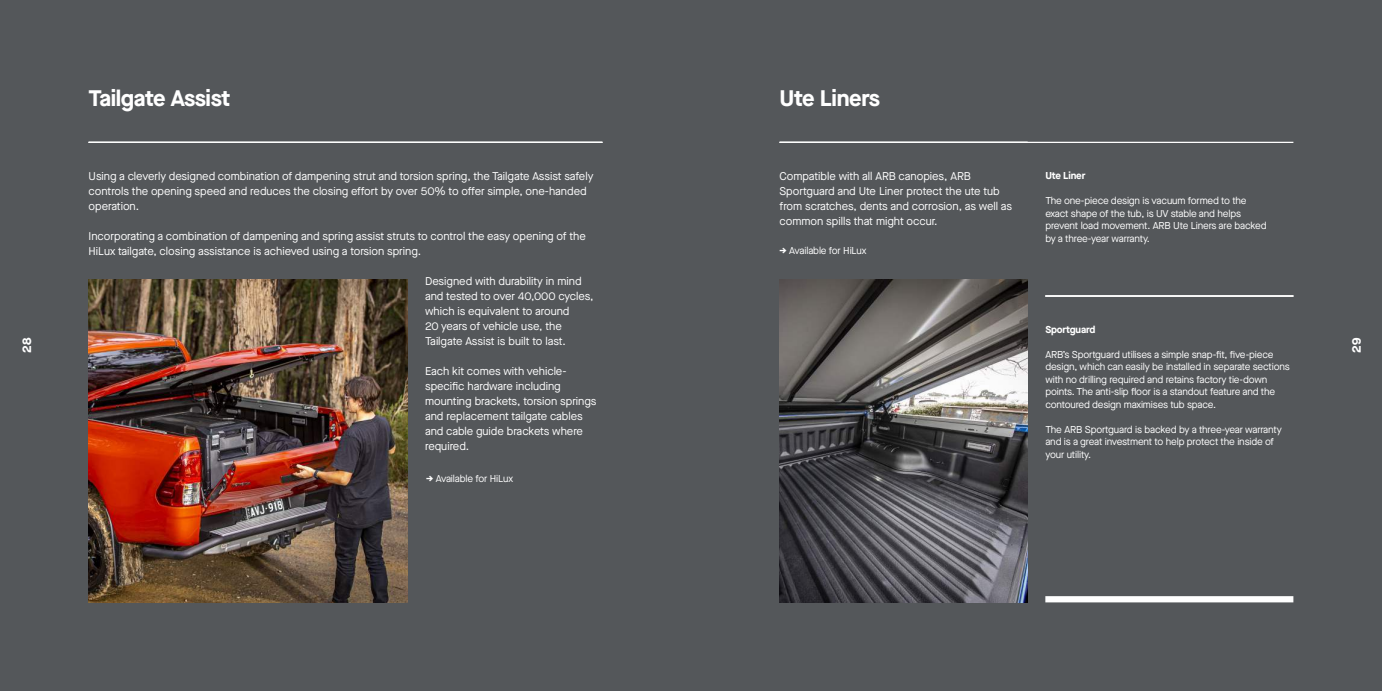
<style>
.page{position:relative;width:1382px;height:691px;background:#fff}
.page>*{position:absolute;margin:0;border:0;box-sizing:border-box;transform-origin:0 0}
.t1{font:700 22.5px "Maison Neue";letter-spacing:-.015em;color:#fff}
.t2{font:700 12.5px "Maison Neue";color:#fff}
.t3{font:11.25px/15px "Maison Neue";letter-spacing:-.005em;color:#fff}
.t4{font:10px/12.5px "Maison Neue";letter-spacing:-.015em;color:#fff}
.t5{font:700 10px "Maison Neue";letter-spacing:-.015em;color:#fff}
.s1{font-weight:700}
</style>
<div class="page">
<div style="left:0;top:0;width:691px;height:691px;background:#54575a"></div>
<hr style="left:89px;top:142px;width:513px;height:1px;background:#fff">
<img style="left:89px;top:279px;width:318px;height:324px">
<div style="left:691px;top:0;width:691px;height:691px;background:#54575a"></div>
<img style="left:780px;top:279px;width:248px;height:323px">
<hr style="left:780px;top:142px;width:513px;height:1px;background:#fff">
<hr style="left:1045px;top:295px;width:248px;height:2px;background:#fff">
<div style="left:1045px;top:596px;width:248px;height:6px;background:#fff"></div>
<h1 class="t1" style="left:89px;top:89px;width:143px">Tailgate Assist</h1>
<h1 class="t1" style="left:780px;top:89px;width:102px">Ute Liners</h1>
<p class="t3" style="left:780px;top:169px;width:234px">Compatible with all ARB canopies, ARB Sportguard and Ute Liner protect the ute tub from scratches, dents and corrosion, as well as common spills that might occur.</p>
<p class="t5" style="left:1045px;top:172px;width:42px">Ute Liner</p>
<p class="t3" style="left:89px;top:169px;width:506px">Using a cleverly designed combination of dampening strut and torsion spring, the Tailgate Assist safely controls the opening speed and reduces the closing effort by over 50% to offer simple, one-handed operation.</p>
<p class="t3" style="left:89px;top:229px;width:499px">Incorporating a combination of dampening and spring assist struts to control the easy opening of the<br>HiLux tailgate, closing assistance is achieved using a torsion spring.</p>
<p class="t3" style="left:425px;top:274px;width:170px">Designed with durability in mind and tested to over 40,000 cycles, which is equivalent to around<br>20 years of vehicle use, the<br>Tailgate Assist is built to last.</p>
<p class="t3" style="left:425px;top:364px;width:173px">Each kit comes with vehicle&shy;specific hardware including mounting brackets, torsion springs and replacement tailgate cables and cable guide brackets where required.</p>
<p class="t4" style="left:1045px;top:195px;width:223px">The one-piece design is vacuum formed to the exact shape of the tub, is UV stable and helps prevent load movement. ARB Ute Liners are backed by a three-year warranty.</p>
<p class="t4" style="left:780px;top:244px;width:89px"><span class="s1">→</span> Available for HiLux</p>
<p class="t5" style="left:1045px;top:325px;width:52px">Sportguard</p>
<p class="t4" style="left:1045px;top:349px;width:246px">ARB’s Sportguard utilises a simple snap-fit, five-piece design, which can easily be installed in separate sections with no drilling required and retains factory tie-down points. The anti-slip floor is a standout feature and the contoured design maximises tub space.</p>
<p class="t4" style="left:1045px;top:424px;width:238px">The ARB Sportguard is backed by a three-year warranty and is a great investment to help protect the inside of your utility.</p>
<p class="t2" style="left:22px;top:353px;width:17px;rotate:-90deg">28</p>
<p class="t2" style="left:1351px;top:353px;width:16px;rotate:-90deg">29</p>
<p class="t4" style="left:426px;top:472px;width:89px"><span class="s1">→</span> Available for HiLux</p>
</div>
